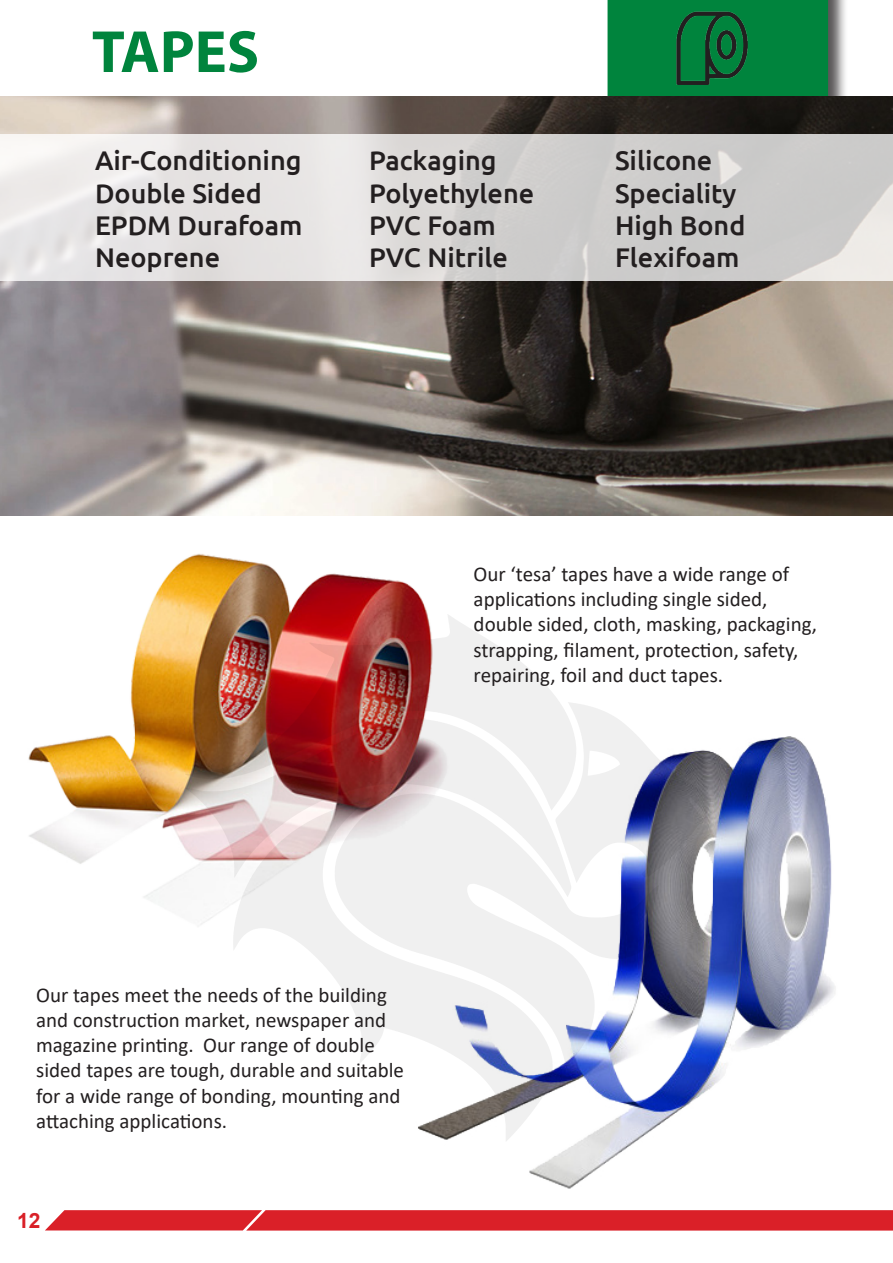
<style>
.page{position:relative;width:893px;height:1263px;background:#fff}
.page>*{position:absolute;margin:0;border:0;box-sizing:border-box;transform-origin:0 0}
.t1{font:700 60px "Myriad Pro";color:#00843d}
.t2{font:500 27px "Ubuntu";color:#231f20}
.t3{font:21px/25.2px "Calibri";color:#231f20}
.t4{font:700 21px "Arial";color:#d92027}
</style>
<div class="page">
<div style="left:607px;top:0;width:241px;height:150px;background:#231f20;opacity:.75"></div>
<div style="left:608px;top:0;width:220px;height:96px;background:#00843d"></div>
<div style="left:45px;top:1210px;width:848px;height:20px;background:#da2028"></div>
<img style="left:529px;top:737px;width:306px;height:452px">
<img style="left:28px;top:554px;width:400px;height:345px">
<img style="left:185px;top:615px;width:527px;height:527px">
<img style="left:0;top:96px;width:893px;height:420px">
<svg style="left:0;top:134px;width:893px;height:147px;background:#dad9d8"></svg>
<img style="left:672px;top:9px;width:81px;height:75px">
<p class="t1" style="left:92px;top:13px;width:169px">TAPES</p>
<p class="t2" style="left:95px;top:144px;width:208px">Air-Conditioning</p>
<p class="t2" style="left:95px;top:176px;width:168px">Double Sided</p>
<p class="t2" style="left:95px;top:208px;width:209px">EPDM Durafoam</p>
<p class="t2" style="left:95px;top:241px;width:127px">Neoprene</p>
<p class="t2" style="left:369px;top:144px;width:129px">Packaging</p>
<p class="t2" style="left:369px;top:176px;width:167px">Polyethylene</p>
<p class="t2" style="left:369px;top:208px;width:128px">PVC Foam</p>
<p class="t2" style="left:369px;top:241px;width:140px">PVC Nitrile</p>
<p class="t2" style="left:615px;top:144px;width:99px">Silicone</p>
<p class="t2" style="left:615px;top:176px;width:123px">Speciality</p>
<p class="t2" style="left:615px;top:208px;width:132px">High Bond</p>
<p class="t2" style="left:615px;top:241px;width:126px">Flexifoam</p>
<p class="t3" style="left:474px;top:561px;width:317px">Our ‘tesa’ tapes have a wide range of</p>
<p class="t3" style="left:474px;top:586px;width:295px">applications including single sided,</p>
<p class="t3" style="left:474px;top:611px;width:345px">double sided, cloth, masking, packaging,</p>
<p class="t3" style="left:474px;top:636px;width:326px">strapping, filament, protection, safety,</p>
<p class="t3" style="left:474px;top:662px;width:251px">repairing, foil and duct tapes.</p>
<p class="t3" style="left:36px;top:982px;width:369px">Our tapes meet the needs of the building and construction market, newspaper and magazine printing. Our range of double sided tapes are tough, durable and suitable for a wide range of bonding, mounting and attaching applications.</p>
<p class="t4" style="left:17px;top:1206px;width:25px">12</p>
</div>
